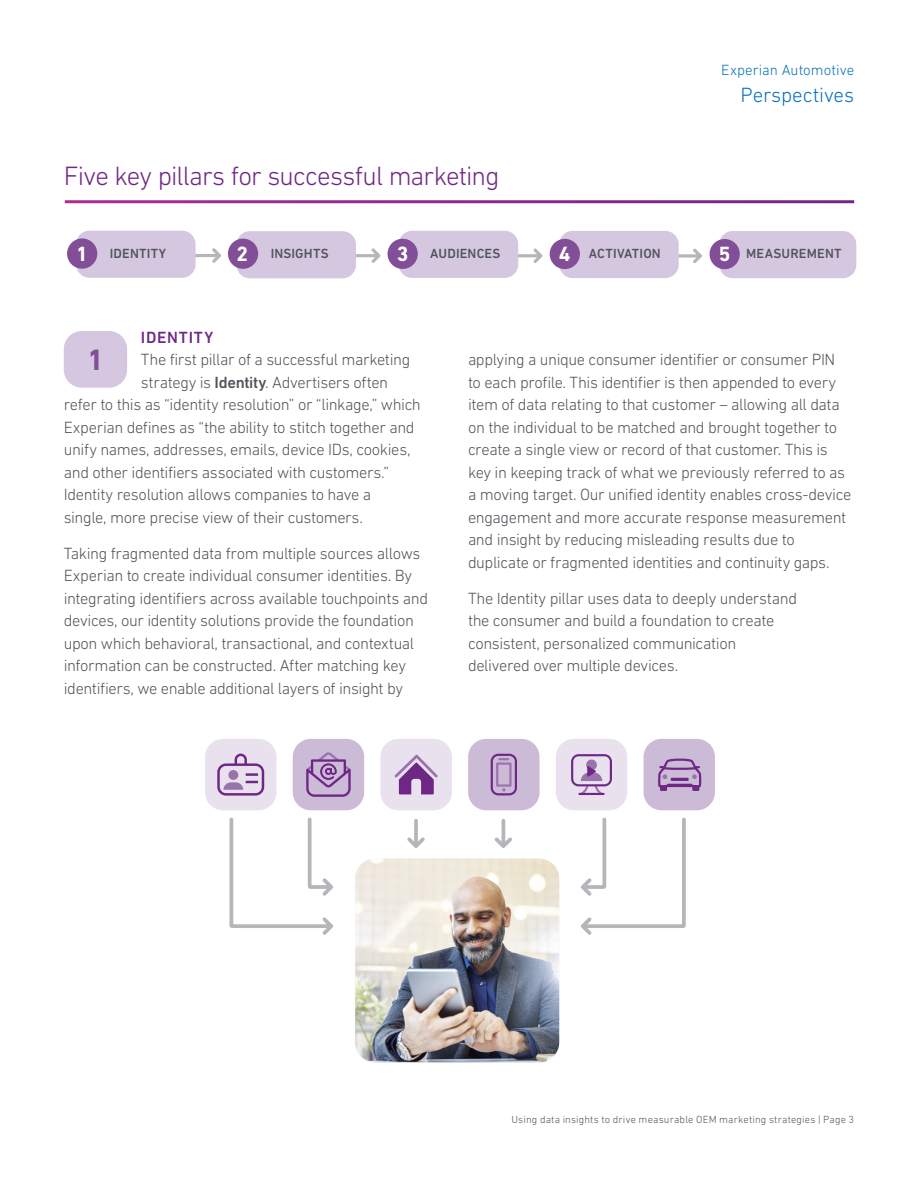
<style>
.page{position:relative;width:918px;height:1188px;background:#fff}
.page>*{position:absolute;margin:0;border:0;box-sizing:border-box;transform-origin:0 0}
.Annotation_7_9{font:700 30px "DIN Next W1 G";color:#824e97}
.Headline_14_16{font:300 27px "DIN Next W1 G";letter-spacing:-.03em;color:#6f2786}
.t1{font:300 21px "DIN Next W1 G";letter-spacing:-.005em;color:#0773bb}
.Annotation_7_9-2{font:700 21px "DIN Next W1 G";color:#fff}
.Body_text_10_14{font:300 16.5px/22.5px "DIN Next W1 G";letter-spacing:-.025em;color:#50555b}
.Subhead_10_14{font:500 16.5px "DIN Next W1 G";letter-spacing:.05em;color:#6f2786}
.t2{font:300 15px "DIN Next W1 G";color:#0773bb}
.Annotation_7_9-3{font:500 13.5px "DIN Next W1 G";letter-spacing:.01em;color:#50555b}
.t3{font:300 10.5px "DIN Next W1 G";letter-spacing:.015em;color:#50555b}
.s1{font-weight:500}
</style>
<div class="page">
<svg style="left:196px;top:248px;width:25px;height:15px"></svg>
<svg style="left:356px;top:248px;width:24px;height:15px"></svg>
<svg style="left:518px;top:248px;width:24px;height:15px"></svg>
<svg style="left:679px;top:248px;width:23px;height:15px"></svg>
<div style="left:76px;top:231px;width:120px;height:47px;background:#d5c7df;border-radius:14px"></div>
<div style="left:67px;top:238px;width:30px;height:31px;background:#824e97;border-radius:50%"></div>
<div style="left:236px;top:231px;width:120px;height:47px;background:#d5c7df;border-radius:14px"></div>
<div style="left:228px;top:239px;width:30px;height:30px;background:#824e97;border-radius:50%"></div>
<div style="left:399px;top:231px;width:119px;height:47px;background:#d5c7df;border-radius:14px"></div>
<div style="left:388px;top:239px;width:30px;height:30px;background:#824e97;border-radius:50%"></div>
<div style="left:559px;top:231px;width:120px;height:47px;background:#d5c7df;border-radius:14px"></div>
<div style="left:550px;top:239px;width:30px;height:30px;background:#824e97;border-radius:50%"></div>
<div style="left:719px;top:231px;width:137px;height:47px;background:#d5c7df;border-radius:14px"></div>
<div style="left:710px;top:239px;width:30px;height:30px;background:#824e97;border-radius:50%"></div>
<div style="left:64px;top:331px;width:63px;height:57px;background:#d5c7df;border-radius:18px"></div>
<div style="left:556px;top:739px;width:71px;height:71px;background:#e9e1ee;border-radius:18px"></div>
<img style="left:355px;top:859px;width:204px;height:204px">
<div style="left:205px;top:739px;width:71px;height:71px;background:#e9e1ee;border-radius:18px"></div>
<svg style="left:217px;top:754px;width:47px;height:42px"></svg>
<div style="left:468px;top:739px;width:72px;height:71px;background:#ccbbd7;border-radius:18px"></div>
<svg style="left:491px;top:754px;width:26px;height:41px"></svg>
<div style="left:380px;top:739px;width:72px;height:71px;background:#e9e1ee;border-radius:18px"></div>
<svg style="left:395px;top:755px;width:43px;height:39px"></svg>
<div style="left:293px;top:739px;width:71px;height:71px;background:#ccbbd7;border-radius:18px"></div>
<svg style="left:306px;top:752px;width:45px;height:45px"></svg>
<svg style="left:571px;top:754px;width:41px;height:41px"></svg>
<svg style="left:407px;top:819px;width:18px;height:29px"></svg>
<svg style="left:495px;top:819px;width:17px;height:29px"></svg>
<svg style="left:230px;top:818px;width:103px;height:117px"></svg>
<svg style="left:581px;top:818px;width:105px;height:117px"></svg>
<div style="left:644px;top:739px;width:71px;height:71px;background:#ccbbd7;border-radius:18px"></div>
<svg style="left:658px;top:759px;width:43px;height:32px"></svg>
<p class="Headline_14_16" style="left:64px;top:161px;width:437px">Five key pillars for successful marketing</p>
<p class="t2" style="left:721px;top:61px;width:134px">Experian Automotive</p>
<p class="t1" style="left:741px;top:82px;width:115px">Perspectives</p>
<p class="Annotation_7_9-2" style="left:76px;top:242px;width:13px">1</p>
<p class="Annotation_7_9-3" style="left:110px;top:245px;width:58px">IDENTITY</p>
<p class="Annotation_7_9-2" style="left:236px;top:241px;width:13px">2</p>
<p class="Annotation_7_9-3" style="left:271px;top:246px;width:59px">INSIGHTS</p>
<p class="Annotation_7_9-2" style="left:397px;top:242px;width:13px">3</p>
<p class="Annotation_7_9-3" style="left:430px;top:246px;width:72px">AUDIENCES</p>
<p class="Annotation_7_9-2" style="left:559px;top:242px;width:13px">4</p>
<p class="Annotation_7_9-3" style="left:589px;top:246px;width:74px">ACTIVATION</p>
<p class="Annotation_7_9-2" style="left:719px;top:242px;width:13px">5</p>
<p class="Annotation_7_9-3" style="left:746px;top:246px;width:97px">MEASUREMENT</p>
<p class="Subhead_10_14" style="left:141px;top:328px;width:74px">IDENTITY</p>
<p class="Body_text_10_14" style="left:141px;top:348px;width:271px">The first pillar of a successful marketing</p>
<p class="Body_text_10_14" style="left:141px;top:371px;width:249px">strategy is <span class="s1">Identity</span>. Advertisers often</p>
<p class="Body_text_10_14" style="left:64px;top:393px;width:359px">refer to this as “identity resolution” or “linkage,” which</p>
<p class="Body_text_10_14" style="left:64px;top:416px;width:352px">Experian defines as “the ability to stitch together and</p>
<p class="Body_text_10_14" style="left:64px;top:438px;width:348px">unify names, addresses, emails, device IDs, cookies,</p>
<p class="Body_text_10_14" style="left:64px;top:461px;width:327px">and other identifiers associated with customers.”</p>
<p class="Body_text_10_14" style="left:64px;top:483px;width:309px">Identity resolution allows companies to have a</p>
<p class="Body_text_10_14" style="left:64px;top:506px;width:301px">single, more precise view of their customers.</p>
<p class="Body_text_10_14" style="left:64px;top:542px;width:366px">Taking fragmented data from multiple sources allows Experian to create individual consumer identities. By integrating identifiers across available touchpoints and devices, our identity solutions provide the foundation upon which behavioral, transactional, and contextual information can be constructed. After matching key identifiers, we enable additional layers of insight by</p>
<p class="Annotation_7_9" style="left:87px;top:342px;width:18px">1</p>
<p class="Body_text_10_14" style="left:468px;top:348px;width:385px">applying a unique consumer identifier or consumer PIN to each profile. This identifier is then appended to every item of data relating to that customer – allowing all data on the individual to be matched and brought together to create a single view or record of that customer. This is key in keeping track of what we previously referred to as a moving target. Our unified identity enables cross-device engagement and more accurate response measurement and insight by reducing misleading results due to duplicate or fragmented identities and continuity gaps.</p>
<p class="Body_text_10_14" style="left:468px;top:587px;width:331px">The Identity pillar uses data to deeply understand the consumer and build a foundation to create consistent, personalized communication delivered over multiple devices.</p>
<p class="t3" style="left:512px;top:1113px;width:344px">Using data insights to drive measurable OEM marketing strategies | Page 3</p>
</div>
